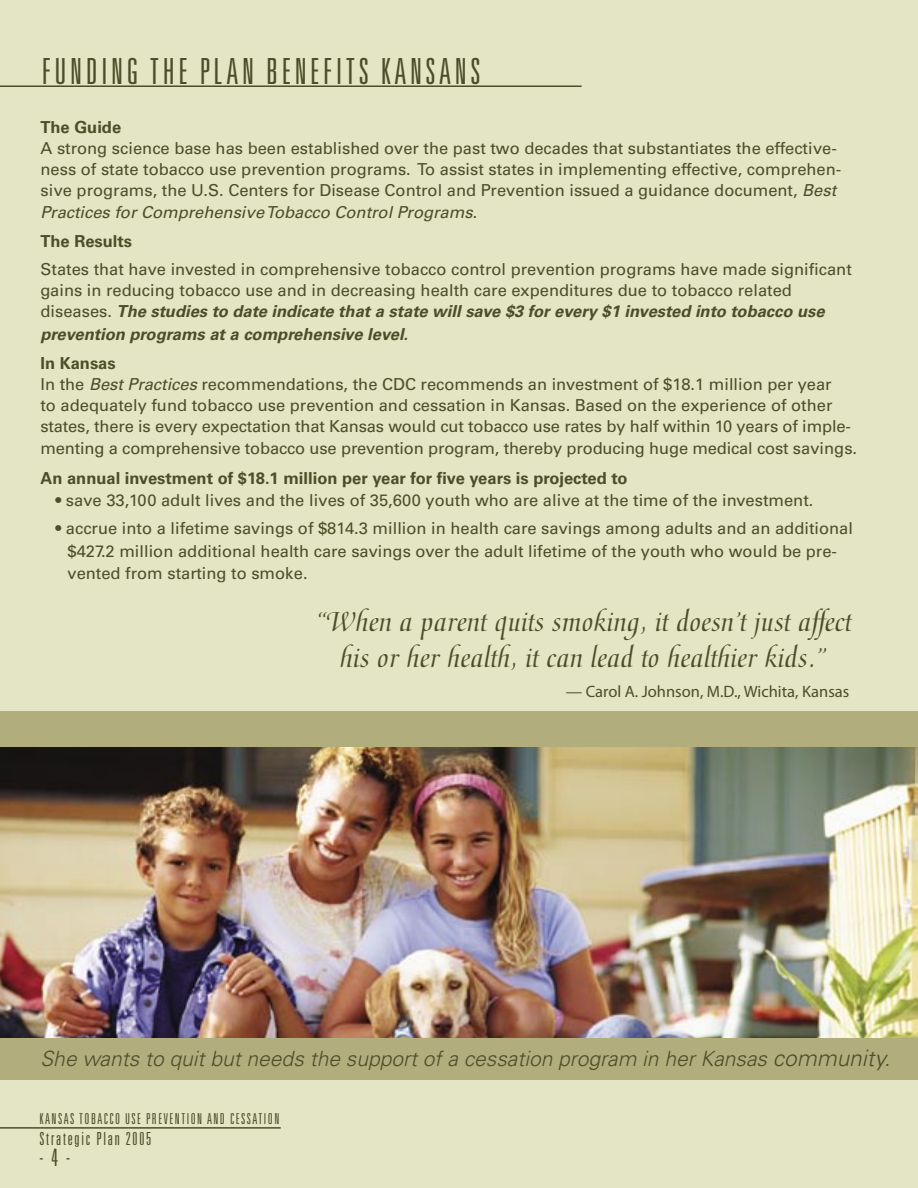
<style>
.page{position:relative;width:918px;height:1188px;background:#e3e5c4}
.page>*{position:absolute;margin:0;border:0;box-sizing:border-box;transform-origin:0 0}
.t1{font:300 ultra-condensed 36px "Univers";letter-spacing:.1em;color:#4c4d29}
.t2{font:30px/36px "Medici Script";color:#4c4d29;text-align:center}
.t3{font:300 ultra-condensed 24px "Univers";color:#4c4d29}
.t4{font:italic 300 21px "Univers";color:#4c4d29}
.t5{font:300 ultra-condensed 18px "Univers";letter-spacing:.1em;color:#4c4d29}
.t6{font:16.5px/21px "Univers";color:#4c4d29}
.t7{font:700 16.5px "Univers";color:#4c4d29}
.t8{font:italic 16.5px "Univers";color:#4c4d29}
.t9{font:italic 700 16.5px "Univers";color:#4c4d29}
.t10{font:16.5px "Myriad Pro";color:#4c4d29}
.t11{font:300 ultra-condensed 15px "Univers";letter-spacing:.1em;color:#4c4d29}
.s1{font-style:italic}
.s2{font-weight:700;font-style:italic}
.s3{font-weight:700}
.s4{font-size:22.5px}
</style>
<div class="page">
<hr style="left:0;top:85px;width:582px;height:2px;background:#4c4d29">
<div style="left:0;top:711px;width:918px;height:368px;background:#b1ad7c"></div>
<img style="left:0;top:747px;width:918px;height:290px">
<hr style="left:0;top:1127px;width:281px;height:2px;background:#4c4d29">
<h1 class="t1" style="left:42px;top:53px;width:440px">FUNDING THE PLAN BENEFITS KANSANS</h1>
<p class="t7" style="left:40px;top:117px;width:82px">The Guide</p>
<p class="t6" style="left:40px;top:137px;width:802px">A strong science base has been established over the past two decades that substantiates the effective&shy;ness of state tobacco use prevention programs. To assist states in implementing effective, comprehen&shy;sive programs, the U.S. Centers for Disease Control and Prevention issued a guidance document, <span class="s1">Best</span></p>
<p class="t8" style="left:40px;top:203px;width:438px">Practices for Comprehensive Tobacco Control Programs.</p>
<p class="t7" style="left:40px;top:232px;width:93px">The Results</p>
<p class="t6" style="left:40px;top:259px;width:813px">States that have invested in comprehensive tobacco control prevention programs have made significant gains in reducing tobacco use and in decreasing health care expenditures due to tobacco related diseases. <span class="s2">The studies to date indicate that a state will save $3 for every $1 invested into tobacco use</span></p>
<p class="t9" style="left:40px;top:324px;width:369px">prevention programs at a comprehensive level.</p>
<p class="t6" style="left:40px;top:353px;width:812px"><span class="s3">In Kansas<br></span>In the <span class="s1">Best Practices</span> recommendations, the CDC recommends an investment of $18.1 million per year to adequately fund tobacco use prevention and cessation in Kansas. Based on the experience of other states, there is every expectation that Kansas would cut tobacco use rates by half within 10 years of imple-</p>
<p class="t6" style="left:40px;top:438px;width:818px">menting a comprehensive tobacco use prevention program, thereby producing huge medical cost savings.</p>
<p class="t7" style="left:40px;top:468px;width:589px">An annual investment of $18.1 million per year for five years is projected to</p>
<p class="t6" style="left:56px;top:490px;width:759px">• save 33,100 adult lives and the lives of 35,600 youth who are alive at the time of the investment.</p>
<p class="t6" style="left:68px;top:517px;width:787px;line-height:22.5px;text-indent:-12px">• accrue into a lifetime savings of $814.3 million in health care savings among adults and an additional $427.2 million additional health care savings over the adult lifetime of the youth who would be pre&shy;vented from starting to smoke.</p>
<h2 class="t2" style="left:315px;top:605px;width:538px">“When a parent quits smoking, it doesn’t just affect his or her health, it can lead to healthier kids.”</h2>
<p class="t10" style="left:566px;top:683px;width:285px">— Carol A. Johnson, M.D., Wichita, Kansas</p>
<p class="t4" style="left:40px;top:1046px;width:852px">She wants to quit but needs the support of a cessation program in her Kansas <span class="s4">community.</span></p>
<p class="t11" style="left:39px;top:1111px;width:241px">KANSAS TOBACCO USE PREVENTION AND CESSATION</p>
<p class="t5" style="left:39px;top:1129px;width:113px">Strategic Plan 2005</p>
<h3 class="t3" style="left:39px;top:1145px;width:32px">- 4 -</h3>
</div>
